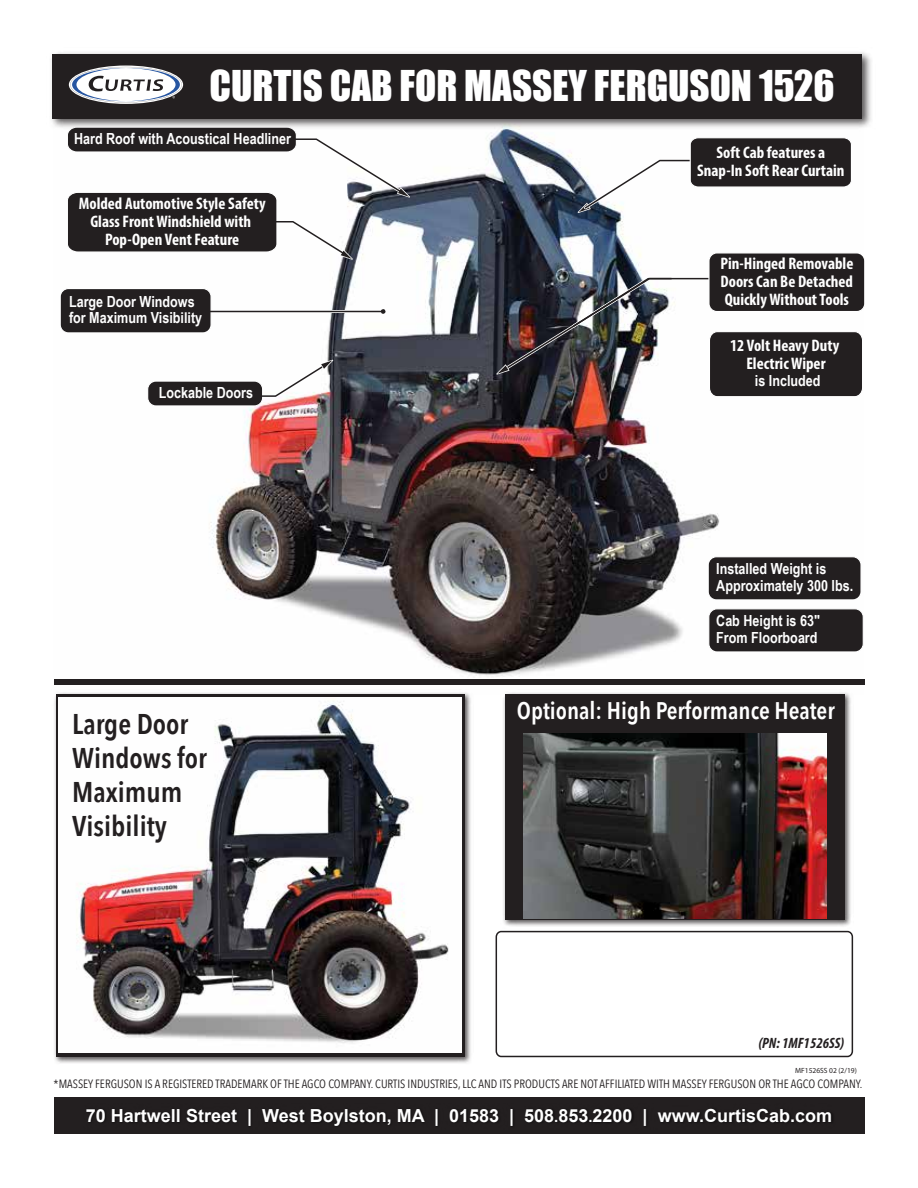
<style>
.page{position:relative;width:918px;height:1188px;background:#fff}
.page>*{position:absolute;margin:0;border:0;box-sizing:border-box;transform-origin:0 0}
.t1{font:39px "Impact";color:#fff}
.t2{font:600 28.5px/34.2px "Avenir Next Condensed";color:#231f20}
.t3{font:600 24px "Avenir Next Condensed";color:#fff}
.t4{font:700 18px "Arial";color:#fff}
.t5{font:700 condensed 16.8px/18.1px "Myriad Pro";color:#fff;text-align:center}
.t6{font:700 15.3px/16.8px "Arial Narrow";color:#fff}
.t7{font:italic 700 condensed 15px "Myriad Pro";color:#231f20}
.t8{font:12px "Avenir Next Condensed";color:#231f20}
.t9{font:7.5px "Myriad Pro";color:#231f20}
.s1{font-size:15px}
</style>
<div class="page">
<img style="left:54px;top:132px;width:809px;height:548px">
<div style="left:54px;top:680px;width:810px;height:5px;background:#231f20"></div>
<div style="left:496px;top:931px;width:357px;height:126px;border:2px solid #231f20;border-radius:5px"></div>
<div style="left:709px;top:332px;width:154px;height:65px;background:#231f20;border-radius:8px"></div>
<div style="left:709px;top:331px;width:154px;height:66px;border:1px solid #fff;border-radius:8px"></div>
<div style="left:708px;top:557px;width:153px;height:43px;background:#231f20;border-radius:8px"></div>
<div style="left:708px;top:556px;width:154px;height:44px;border:1px solid #fff;border-radius:8px"></div>
<div style="left:709px;top:609px;width:154px;height:43px;background:#231f20;border-radius:8px"></div>
<div style="left:708px;top:608px;width:156px;height:45px;border:1px solid #fff;border-radius:8px"></div>
<div style="left:148px;top:381px;width:115px;height:25px;background:#231f20;border-radius:8px"></div>
<div style="left:147px;top:381px;width:116px;height:26px;border:1px solid #fff;border-radius:8px"></div>
<svg style="left:251px;top:360px;width:82px;height:39px"></svg>
<hr style="left:179px;top:310px;width:202px;height:3px;background:#fff">
<svg style="left:380px;top:308px;width:7px;height:7px"></svg>
<div style="left:60px;top:289px;width:151px;height:44px;background:#231f20;border-radius:8px"></div>
<div style="left:60px;top:288px;width:152px;height:45px;border:1px solid #fff;border-radius:8px"></div>
<hr style="left:180px;top:311px;width:201px;height:1px;background:#231f20">
<img style="left:496px;top:276px;width:273px;height:99px">
<div style="left:709px;top:253px;width:156px;height:59px;background:#231f20;border-radius:8px"></div>
<div style="left:708px;top:252px;width:157px;height:60px;border:1px solid #fff;border-radius:8px"></div>
<svg style="left:66px;top:132px;width:344px;height:128px"></svg>
<img style="left:54px;top:692px;width:417px;height:371px">
<svg style="left:56px;top:694px;width:408px;height:362px;fill:#231f20"></svg>
<svg style="left:578px;top:137px;width:275px;height:76px"></svg>
<img style="left:59px;top:698px;width:403px;height:354px">
<img style="left:503px;top:692px;width:348px;height:234px">
<div style="left:505px;top:694px;width:340px;height:226px;background:#231f20"></div>
<img style="left:51px;top:52px;width:820px;height:80px">
<div style="left:53px;top:54px;width:809px;height:64px;background:#231f20"></div>
<svg style="left:70px;top:67px;width:112px;height:36px"></svg>
<div style="left:54px;top:1097px;width:810px;height:37px;background:#231f20"></div>
<img style="left:523px;top:734px;width:303px;height:184px">
<h1 class="t1" style="left:210px;top:69px;width:627px">CURTIS CAB FOR MASSEY FERGUSON 1526</h1>
<p class="t6" style="left:74px;top:132px;width:218px">Hard Roof with Acoustical Headliner</p>
<p class="t5" style="left:79px;top:196px;width:188px">Molded Automotive Style Safety<br>Glass Front Windshield with<br>Pop-Open Vent Feature</p>
<p class="t6" style="left:69px;top:294px;width:135px">Large Door Windows for Maximum Visibility</p>
<p class="t6" style="left:159px;top:386px;width:96px">Lockable Doors</p>
<h2 class="t2" style="left:72px;top:709px;width:136px">Large Door<br>Windows for<br>Maximum<br>Visibility</h2>
<p class="t5" style="left:697px;top:144px;width:149px">Soft Cab features a<br>Snap-In Soft Rear Curtain</p>
<p class="t5" style="left:720px;top:256px;width:135px;text-align:justify">Pin-Hinged Removable Doors Can Be Detached Quickly Without Tools</p>
<p class="t5" style="left:730px;top:338px;width:111px">12 Volt Heavy Duty<br>Electric Wiper</p>
<p class="t6" style="left:755px;top:374px;width:67px">is Included</p>
<p class="t6" style="left:716px;top:561px;width:139px">Installed Weight is<br>Approximately 300 lbs.</p>
<p class="t6" style="left:716px;top:614px;width:105px">Cab Height is 63"<br>From Floorboard</p>
<h3 class="t3" style="left:517px;top:700px;width:319px">Optional: High Performance Heater</h3>
<p class="t7" style="left:758px;top:1038px;width:88px">(PN: 1MF1526SS)</p>
<p class="t9" style="left:795px;top:1068px;width:63px">MF1526SS 02 (2/19)</p>
<p class="t8" style="left:54px;top:1079px;width:810px">*MASSEY FERGUSON IS A REGISTERED TRADEMARK OF THE AGCO COMPANY. CURTIS INDUSTRIES, LLC AND ITS PRODUCTS ARE NOT AFFILIATED WITH MASSEY FERGUSON OR THE AGCO COMPANY.</p>
<p class="t4" style="left:86px;top:1108px;width:748px">70 Hartwell Street | West Boylston, MA | 01583 | 508<span class="s1">.</span>853<span class="s1">.</span>2200 | www.CurtisCab.com</p>
</div>
